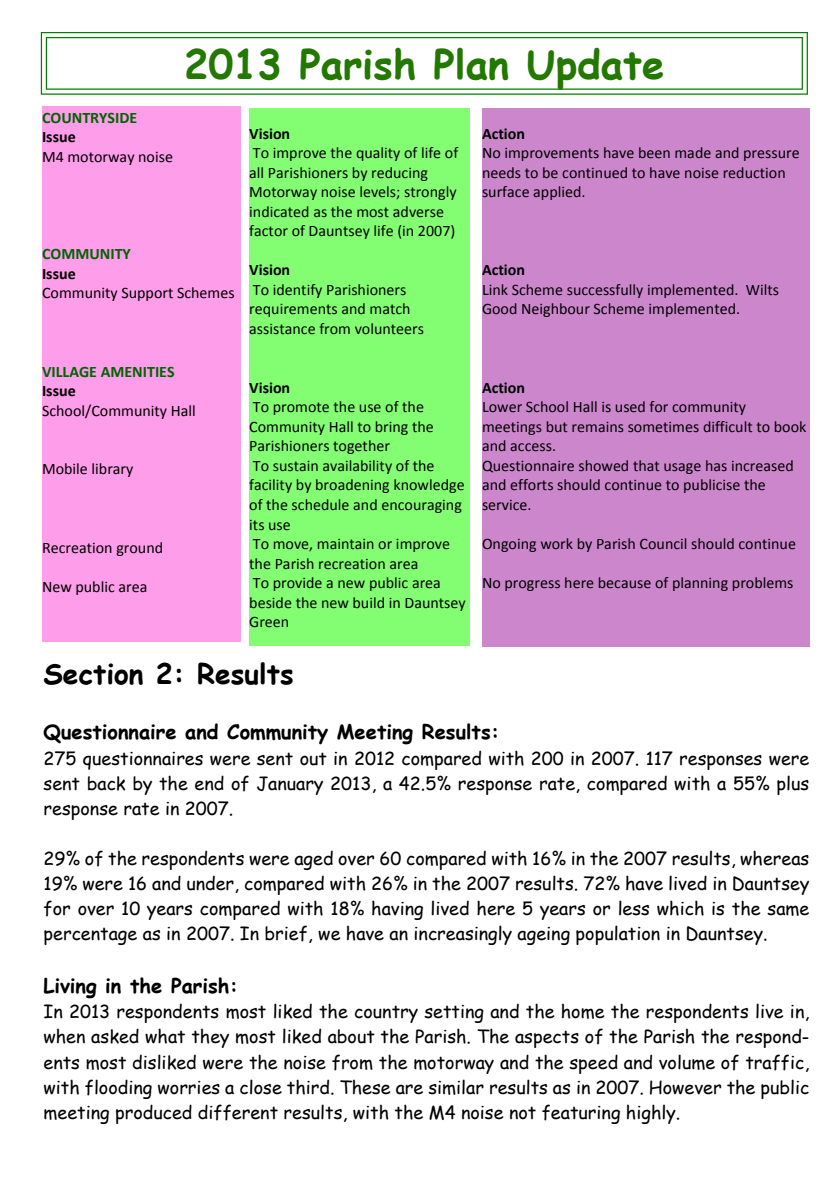
<style>
.page{position:relative;width:840px;height:1191px;background:#fff}
.page>*{position:absolute;margin:0;border:0;box-sizing:border-box;transform-origin:0 0}
.t1{font:700 40px "Comic Sans MS";color:#227800}
.t2{font:700 28px "Comic Sans MS";color:#000}
.t3{font:700 20px "Comic Sans MS";color:#000}
.t4{font:18px/25px "Comic Sans MS";color:#000;text-align:justify}
.t5{font:16px/19.6px "Calibri";color:#000}
.t6{font:700 16px "Calibri";color:#000}
.t7{font:700 16px "Calibri";color:#006400}
</style>
<div class="page">
<svg style="left:41px;top:32px;width:766px;height:63px"></svg>
<div style="left:42px;top:106px;width:198px;height:536px;background:#fe9de9"></div>
<div style="left:249px;top:108px;width:221px;height:537px;background:#83fd71"></div>
<div style="left:482px;top:108px;width:326px;height:538px;background:#cc87cc"></div>
<h1 class="t1" style="left:184px;top:47px;width:481px">2013 Parish Plan Update</h1>
<p class="t7" style="left:42px;top:110px;width:97px">COUNTRYSIDE</p>
<p class="t6" style="left:42px;top:130px;width:35px">Issue</p>
<p class="t5" style="left:42px;top:148px;width:132px">M4 motorway noise</p>
<p class="t7" style="left:42px;top:247px;width:90px">COMMUNITY</p>
<p class="t6" style="left:42px;top:267px;width:35px">Issue</p>
<p class="t5" style="left:42px;top:285px;width:194px">Community Support Schemes</p>
<p class="t7" style="left:42px;top:365px;width:134px">VILLAGE AMENITIES</p>
<p class="t6" style="left:42px;top:384px;width:35px">Issue</p>
<p class="t5" style="left:42px;top:402px;width:155px">School/Community Hall</p>
<p class="t5" style="left:42px;top:460px;width:93px">Mobile library</p>
<p class="t5" style="left:42px;top:539px;width:123px">Recreation ground</p>
<p class="t5" style="left:42px;top:578px;width:107px">New public area</p>
<p class="t6" style="left:249px;top:126px;width:42px">Vision</p>
<p class="t5" style="left:249px;top:144px;width:210px">To improve the quality of life of all Parishioners by reducing<br>Motorway noise levels; strongly indicated as the most adverse factor of Dauntsey life (in 2007)</p>
<p class="t6" style="left:249px;top:263px;width:42px">Vision</p>
<p class="t5" style="left:249px;top:281px;width:176px">To identify Parishioners requirements and match assistance from volunteers</p>
<p class="t6" style="left:249px;top:381px;width:42px">Vision</p>
<p class="t5" style="left:249px;top:398px;width:218px">To promote the use of the<br>Community Hall to bring the<br>Parishioners together<br>To sustain availability of the facility by broadening knowledge of the schedule and encouraging its use<br>To move, maintain or improve the Parish recreation area<br>To provide a new public area beside the new build in Dauntsey<br>Green</p>
<p class="t6" style="left:482px;top:126px;width:45px">Action</p>
<p class="t5" style="left:482px;top:144px;width:319px">No improvements have been made and pressure needs to be continued to have noise reduction surface applied.</p>
<p class="t6" style="left:482px;top:263px;width:45px">Action</p>
<p class="t5" style="left:482px;top:281px;width:298px">Link Scheme successfully implemented. Wilts<br>Good Neighbour Scheme implemented.</p>
<p class="t6" style="left:482px;top:381px;width:45px">Action</p>
<p class="t5" style="left:482px;top:398px;width:326px">Lower School Hall is used for community meetings but remains sometimes difficult to book and access.<br>Questionnaire showed that usage has increased and efforts should continue to publicise the service.</p>
<p class="t5" style="left:482px;top:535px;width:315px">Ongoing work by Parish Council should continue</p>
<p class="t5" style="left:482px;top:574px;width:313px">No progress here because of planning problems</p>
<h2 class="t2" style="left:44px;top:661px;width:251px">Section 2: Results</h2>
<p class="t3" style="left:44px;top:723px;width:457px">Questionnaire and Community Meeting Results:</p>
<p class="t4" style="left:44px;top:748px;width:767px">275 questionnaires were sent out in 2012 compared with 200 in 2007. 117 responses were sent back by the end of January 2013, a 42.5% response rate, compared with a 55% plus response rate in 2007.</p>
<p class="t4" style="left:44px;top:848px;width:767px">29% of the respondents were aged over 60 compared with 16% in the 2007 results, whereas 19% were 16 and under, compared with 26% in the 2007 results. 72% have lived in Dauntsey for over 10 years compared with 18% having lived here 5 years or less which is the same percentage as in 2007. In brief, we have an increasingly ageing population in Dauntsey.</p>
<p class="t3" style="left:44px;top:976px;width:196px">Living in the Parish:</p>
<p class="t4" style="left:44px;top:1001px;width:767px">In 2013 respondents most liked the country setting and the home the respondents live in, when asked what they most liked about the Parish. The aspects of the Parish the respond&shy;ents most disliked were the noise from the motorway and the speed and volume of traffic, with flooding worries a close third. These are similar results as in 2007. However the public meeting produced different results, with the M4 noise not featuring highly.</p>
</div>
